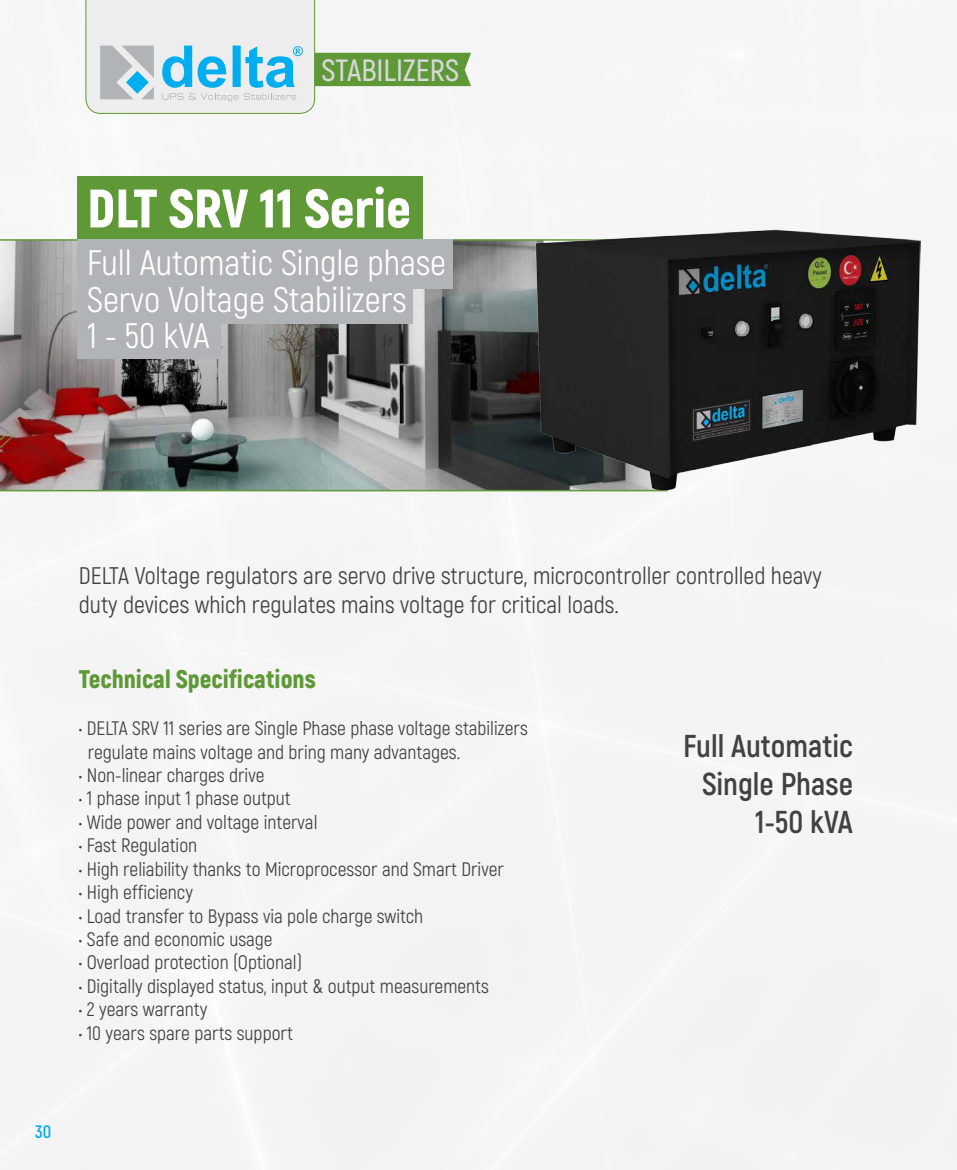
<style>
.page{position:relative;width:957px;height:1170px;background:#fff}
.page>*{position:absolute;margin:0;border:0;box-sizing:border-box;transform-origin:0 0}
.t1{font:900 54.15px "Akrobat";color:#fff}
.t2{font:35.4px/36.5px "Akrobat";color:#fff}
.t3{font:700 31.65px/38px "Akrobat";color:#414042;text-align:right}
.t4{font:600 30.75px "Akrobat";color:#d7d8da}
.t5{font:900 25.5px "Akrobat";color:#5f9937}
.t6{font:24px/28.8px "Akrobat";color:#414042}
.t7{font:19.5px/23.4px "Akrobat";color:#414042}
.t8{font:700 18px "Akrobat";color:#00aeef}
</style>
<div class="page">
<div style="left:0;top:3px;width:957px;height:1166px;background:#f4f4f4"></div>
<svg style="left:85px;top:0;width:386px;height:114px"></svg>
<svg style="left:0;top:239px;width:535px;height:252px"></svg>
<img style="left:535px;top:229px;width:385px;height:262px">
<div style="left:77px;top:176px;width:346px;height:63px;background:#5f9937"></div>
<div style="left:77px;top:239px;width:376px;height:49px;background:#b1b4b6"></div>
<div style="left:77px;top:271px;width:336px;height:53px;background:#b1b4b6"></div>
<div style="left:77px;top:306px;width:144px;height:53px;background:#b1b4b6"></div>
<h3 class="t4" style="left:321px;top:51px;width:139px">STABILIZERS</h3>
<h1 class="t1" style="left:87px;top:173px;width:325px">DLT SRV 11 Serie</h1>
<h2 class="t2" style="left:87px;top:245px;width:361px">Full Automatic Single phase<br>Servo Voltage Stabilizers<br>1 - 50 kVA</h2>
<p class="t6" style="left:79px;top:561px;width:744px">DELTA Voltage regulators are servo drive structure, microcontroller controlled heavy duty devices which regulates mains voltage for critical loads.</p>
<h3 class="t5" style="left:79px;top:663px;width:238px">Technical Specifications</h3>
<p class="t7" style="left:88px;top:716px;width:441px;text-indent:-9px">• DELTA SRV 11 series are Single Phase phase voltage stabilizers regulate mains voltage and bring many advantages.</p>
<p class="t7" style="left:79px;top:763px;width:187px">• Non-linear charges drive</p>
<p class="t7" style="left:79px;top:786px;width:213px">• 1 phase input 1 phase output</p>
<p class="t7" style="left:79px;top:810px;width:240px">• Wide power and voltage interval</p>
<p class="t7" style="left:79px;top:833px;width:120px">• Fast Regulation</p>
<p class="t7" style="left:79px;top:857px;width:426px">• High reliability thanks to Microprocessor and Smart Driver</p>
<p class="t7" style="left:79px;top:880px;width:116px">• High efficiency</p>
<p class="t7" style="left:79px;top:903px;width:346px">• Load transfer to Bypass via pole charge switch</p>
<p class="t7" style="left:79px;top:927px;width:195px">• Safe and economic usage</p>
<p class="t7" style="left:79px;top:950px;width:225px">• Overload protection (Optional)</p>
<p class="t7" style="left:79px;top:974px;width:411px">• Digitally displayed status, input &amp; output measurements</p>
<p class="t7" style="left:79px;top:997px;width:130px">• 2 years warranty</p>
<p class="t7" style="left:79px;top:1020px;width:215px">• 10 years spare parts support</p>
<h3 class="t3" style="left:683px;top:726px;width:171px">Full Automatic<br>Single Phase<br>1-50 kVA</h3>
<p class="t8" style="left:35px;top:1120px;width:18px">30</p>
</div>
